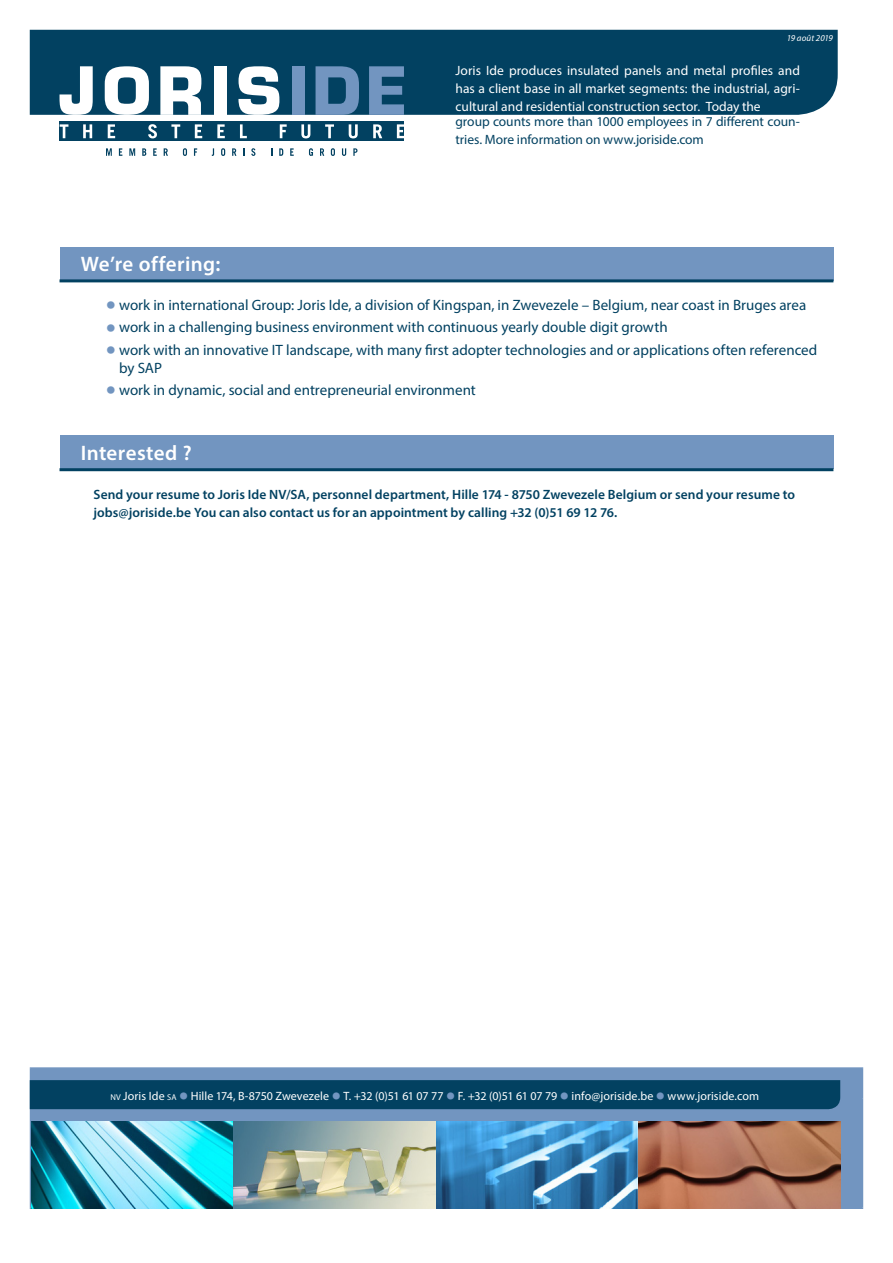
<style>
.page{position:relative;width:893px;height:1263px;background:#fff}
.page>*{position:absolute;margin:0;border:0;box-sizing:border-box;transform-origin:0 0}
.Aanbod___Interesse{font:600 21px "Myriad Pro";letter-spacing:.02em;color:#fff}
.t1{font:15px/18px "Myriad Pro";color:#024161}
.Introtekst{font:600 13.5px/18px "Myriad Pro";letter-spacing:.005em;color:#024161}
.t2{font:13.5px/18px "Myriad Pro";letter-spacing:.005em;color:#fff;text-align:justify}
.t3{font:13.5px/18px "Myriad Pro";letter-spacing:-.005em;color:#024161}
.t4{font:12px "Myriad Pro";letter-spacing:.005em;color:#fff}
.t5{font:italic 9px "Myriad Pro";letter-spacing:.005em;color:#fff}
.s1{font-weight:700;font-stretch:semi-expanded;font-size:27px;color:#7295c0}
.s2{font-size:8.4px}
.s3{font-weight:700;font-size:27px;color:#7295c0}
</style>
<div class="page">
<div style="left:30px;top:30px;width:808px;height:85px;background:#024161"></div>
<div style="left:31px;top:1069px;width:831px;height:138px;background:#7295c0"></div>
<hr style="left:862px;top:1069px;width:1px;height:30px;background:#7295c0">
<hr style="left:862px;top:1099px;width:1px;height:108px;background:#7295c0">
<hr style="left:30px;top:1067px;width:833px;height:2px;background:#7295c0">
<hr style="left:30px;top:1069px;width:1px;height:30px;background:#7295c0">
<hr style="left:30px;top:1099px;width:1px;height:108px;background:#7295c0">
<hr style="left:30px;top:1207px;width:833px;height:2px;background:#7295c0">
<hr style="left:31px;top:1098px;width:831px;height:1px;background:#7295c0">
<img style="left:233px;top:1121px;width:406px;height:87px">
<svg style="left:639px;top:1121px;width:201px;height:87px;background:#a76d54"></svg>
<img style="left:31px;top:1121px;width:202px;height:87px">
<svg style="left:436px;top:1121px;width:202px;height:87px;background:#468ec0"></svg>
<div style="left:30px;top:1080px;width:810px;height:29px;background:#024161"></div>
<svg style="left:106px;top:148px;width:6px;height:8px"></svg>
<svg style="left:119px;top:148px;width:3px;height:8px"></svg>
<svg style="left:129px;top:148px;width:6px;height:8px"></svg>
<svg style="left:142px;top:148px;width:4px;height:8px"></svg>
<svg style="left:153px;top:148px;width:4px;height:8px"></svg>
<svg style="left:164px;top:148px;width:4px;height:8px"></svg>
<svg style="left:183px;top:148px;width:4px;height:8px"></svg>
<svg style="left:194px;top:148px;width:3px;height:8px"></svg>
<svg style="left:212px;top:148px;width:2px;height:8px"></svg>
<svg style="left:221px;top:148px;width:4px;height:8px"></svg>
<svg style="left:232px;top:148px;width:4px;height:8px"></svg>
<svg style="left:251px;top:148px;width:4px;height:8px"></svg>
<svg style="left:279px;top:148px;width:4px;height:8px"></svg>
<svg style="left:290px;top:148px;width:4px;height:8px"></svg>
<svg style="left:309px;top:148px;width:4px;height:8px"></svg>
<svg style="left:320px;top:148px;width:4px;height:8px"></svg>
<svg style="left:331px;top:148px;width:4px;height:8px"></svg>
<svg style="left:342px;top:148px;width:4px;height:8px"></svg>
<svg style="left:353px;top:148px;width:4px;height:8px"></svg>
<div style="left:60px;top:122px;width:344px;height:19px;background:#024161"></div>
<svg style="left:60px;top:66px;width:33px;height:49px"></svg>
<svg style="left:105px;top:66px;width:44px;height:49px"></svg>
<svg style="left:160px;top:66px;width:41px;height:49px"></svg>
<div style="left:214px;top:66px;width:12px;height:49px;background:#fff"></div>
<svg style="left:238px;top:66px;width:42px;height:49px"></svg>
<div style="left:292px;top:66px;width:13px;height:49px;background:#7295c0"></div>
<svg style="left:316px;top:66px;width:43px;height:49px;background:#537ea6"></svg>
<svg style="left:369px;top:66px;width:35px;height:49px;background:#547ea6"></svg>
<svg style="left:60px;top:124px;width:8px;height:14px"></svg>
<svg style="left:83px;top:124px;width:9px;height:14px"></svg>
<svg style="left:108px;top:124px;width:7px;height:14px"></svg>
<svg style="left:148px;top:124px;width:9px;height:14px"></svg>
<svg style="left:171px;top:124px;width:9px;height:14px"></svg>
<svg style="left:195px;top:124px;width:7px;height:14px"></svg>
<svg style="left:217px;top:124px;width:8px;height:14px"></svg>
<svg style="left:240px;top:124px;width:7px;height:14px"></svg>
<svg style="left:280px;top:124px;width:7px;height:14px"></svg>
<svg style="left:301px;top:124px;width:9px;height:14px"></svg>
<svg style="left:325px;top:124px;width:9px;height:14px"></svg>
<svg style="left:349px;top:124px;width:9px;height:14px"></svg>
<svg style="left:373px;top:124px;width:9px;height:14px"></svg>
<svg style="left:397px;top:124px;width:7px;height:14px"></svg>
<div style="left:60px;top:247px;width:773px;height:33px;background:#7295c0"></div>
<hr style="left:60px;top:279px;width:773px;height:3px;background:#024161">
<div style="left:60px;top:435px;width:773px;height:34px;background:#7295c0"></div>
<hr style="left:60px;top:468px;width:773px;height:3px;background:#024161">
<p class="t5" style="left:787px;top:32px;width:48px">19 août 2019</p>
<p class="t2" style="left:455px;top:62px;width:346px">Joris Ide produces insulated panels and metal profiles and has a client base in all market segments: the industrial, agri&shy;cultural and residential construction sector. Today the</p>
<p class="t3" style="left:455px;top:112px;width:346px">group counts more than 1000 employees in 7 different coun&shy;tries. More information on www.joriside.com</p>
<p class="Aanbod___Interesse" style="left:81px;top:250px;width:141px">We’re offering:</p>
<p class="t1" style="left:106px;top:296px;width:701px"><span class="s1">•</span> work in international Group: Joris Ide, a division of Kingspan, in Zwevezele – Belgium, near coast in Bruges area</p>
<p class="t1" style="left:106px;top:318px;width:563px"><span class="s1">•</span> work in a challenging business environment with continuous yearly double digit growth</p>
<p class="t1" style="left:119px;top:340px;width:700px;text-indent:-13px"><span class="s1">•</span> work with an innovative IT landscape, with many first adopter technologies and or applications often referenced by SAP</p>
<p class="t1" style="left:106px;top:381px;width:371px"><span class="s1">•</span> work in dynamic, social and entrepreneurial environment</p>
<p class="Aanbod___Interesse" style="left:81px;top:439px;width:113px">Interested ?</p>
<p class="Introtekst" style="left:94px;top:485px;width:703px">Send your resume to Joris Ide NV/SA, personnel department, Hille 174 - 8750 Zwevezele Belgium or send your resume to jobs@joriside.be You can also contact us for an appointment by calling +32 (0)51 69 12 76.</p>
<p class="t4" style="left:110px;top:1089px;width:650px"><span class="s2">NV</span> Joris Ide <span class="s2">SA</span> <span class="s3">•</span> Hille 174, B-8750 Zwevezele <span class="s3">•</span> T. +32 (0)51 61 07 77 <span class="s3">•</span> F. +32 (0)51 61 07 79 <span class="s3">•</span> info@joriside.be <span class="s3">•</span> www.joriside.com</p>
</div>
